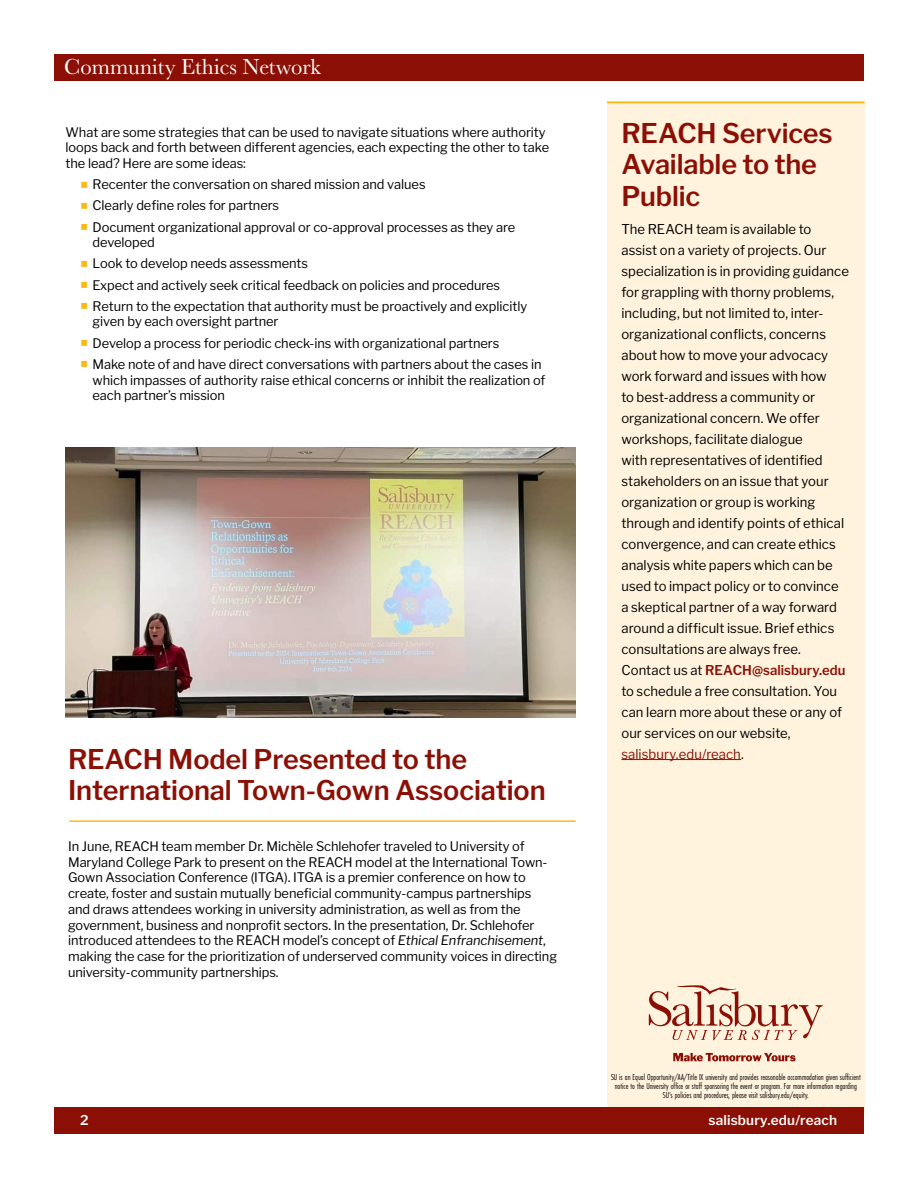
<style>
.page{position:relative;width:918px;height:1188px;background:#fff}
.page>*{position:absolute;margin:0;border:0;box-sizing:border-box;transform-origin:0 0}
.t1{font:600 27px/31.5px "Libre Franklin";letter-spacing:-.005em;color:#8b0f04}
.t2{font:22.5px "Baskerville URW";color:#fff}
.t3{font:13.5px/21px "Libre Franklin";color:#000}
.t4{font:600 13.5px "Libre Franklin";letter-spacing:.015em;color:#fff}
.t5{font:13.2px/15.8px "Libre Franklin";letter-spacing:-.005em;color:#000}
.t6{font:9px/9px "Futura PT Cond";color:#000;text-align:center}
.s1{font-style:italic}
.s2{font-weight:600;color:#8b0f04}
.s3{color:#8b0f04}
</style>
<div class="page">
<div style="left:607px;top:102px;width:258px;height:1012px;background:#fff3dd"></div>
<div style="left:54px;top:54px;width:810px;height:27px;background:#8b0f04"></div>
<div style="left:54px;top:1107px;width:810px;height:27px;background:#8b0f04"></div>
<svg style="left:673px;top:1053px;width:123px;height:8px"></svg>
<svg style="left:649px;top:985px;width:174px;height:55px"></svg>
<hr style="left:69px;top:820px;width:507px;height:2px;background:#fdb913">
<img style="left:66px;top:447px;width:510px;height:270px">
<hr style="left:607px;top:102px;width:258px;height:1px;background:#fdb913">
<hr style="left:621px;top:759px;width:120px;height:1px;background:#8b0f04">
<p class="t2" style="left:64px;top:52px;width:258px">Community Ethics Network</p>
<p class="t5" style="left:66px;top:124px;width:485px">What are some strategies that can be used to navigate situations where authority loops back and forth between different agencies, each expecting the other to take the lead? Here are some ideas:</p>
<p class="t5" style="left:93px;top:177px;width:335px">Recenter the conversation on shared mission and values</p>
<p class="t5" style="left:93px;top:198px;width:188px">Clearly define roles for partners</p>
<p class="t5" style="left:93px;top:219px;width:424px">Document organizational approval or co-approval processes as they are developed</p>
<p class="t5" style="left:93px;top:256px;width:217px">Look to develop needs assessments</p>
<p class="t5" style="left:93px;top:277px;width:409px">Expect and actively seek critical feedback on policies and procedures</p>
<p class="t5" style="left:93px;top:298px;width:436px">Return to the expectation that authority must be proactively and explicitly given by each oversight partner</p>
<p class="t5" style="left:93px;top:335px;width:408px">Develop a process for periodic check-ins with organizational partners</p>
<p class="t5" style="left:93px;top:356px;width:454px">Make note of and have direct conversations with partners about the cases in which impasses of authority raise ethical concerns or inhibit the realization of each partner’s mission</p>
<p class="t1" style="left:68px;top:743px;width:479px">REACH Model Presented to the<br>International Town-Gown Association</p>
<p class="t5" style="left:68px;top:838px;width:491px">In June, REACH team member Dr. Michèle Schlehofer traveled to University of Maryland College Park to present on the REACH model at the International Town-Gown Association Conference (ITGA). ITGA is a premier conference on how to create, foster and sustain mutually beneficial community-campus partnerships<br>and draws attendees working in university administration, as well as from the government, business and nonprofit sectors. In the presentation, Dr. Schlehofer introduced attendees to the REACH model’s concept of <span class="s1">Ethical Enfranchisement</span>, making the case for the prioritization of underserved community voices in directing university-community partnerships.</p>
<p class="t1" style="left:621px;top:117px;width:213px">REACH Services<br>Available to the<br>Public</p>
<p class="t3" style="left:621px;top:218px;width:229px">The REACH team is available to assist on a variety of projects. Our specialization is in providing guidance for grappling with thorny problems, including, but not limited to, inter&shy;organizational conflicts, concerns about how to move your advocacy work forward and issues with how<br>to best-address a community or organizational concern. We offer workshops, facilitate dialogue<br>with representatives of identified stakeholders on an issue that your organization or group is working through and identify points of ethical convergence, and can create ethics analysis white papers which can be used to impact policy or to convince a skeptical partner of a way forward around a difficult issue. Brief ethics consultations are always free.<br>Contact us at <span class="s2">REACH@salisbury.edu </span>to schedule a free consultation. You can learn more about these or any of our services on our website, <span class="s3">salisbury.edu/reach</span>.</p>
<p class="t6" style="left:611px;top:1073px;width:251px">SU is an Equal Opportunity/AA/Title IX university and provides reasonable accommodation given sufficient notice to the University office or staff sponsoring the event or program. For more information regarding<br>SU’s policies and procedures, please visit salisbury.edu/equity.</p>
<p class="t4" style="left:80px;top:1112px;width:10px">2</p>
<p class="t4" style="left:708px;top:1112px;width:130px">salisbury.edu/reach</p>
</div>
